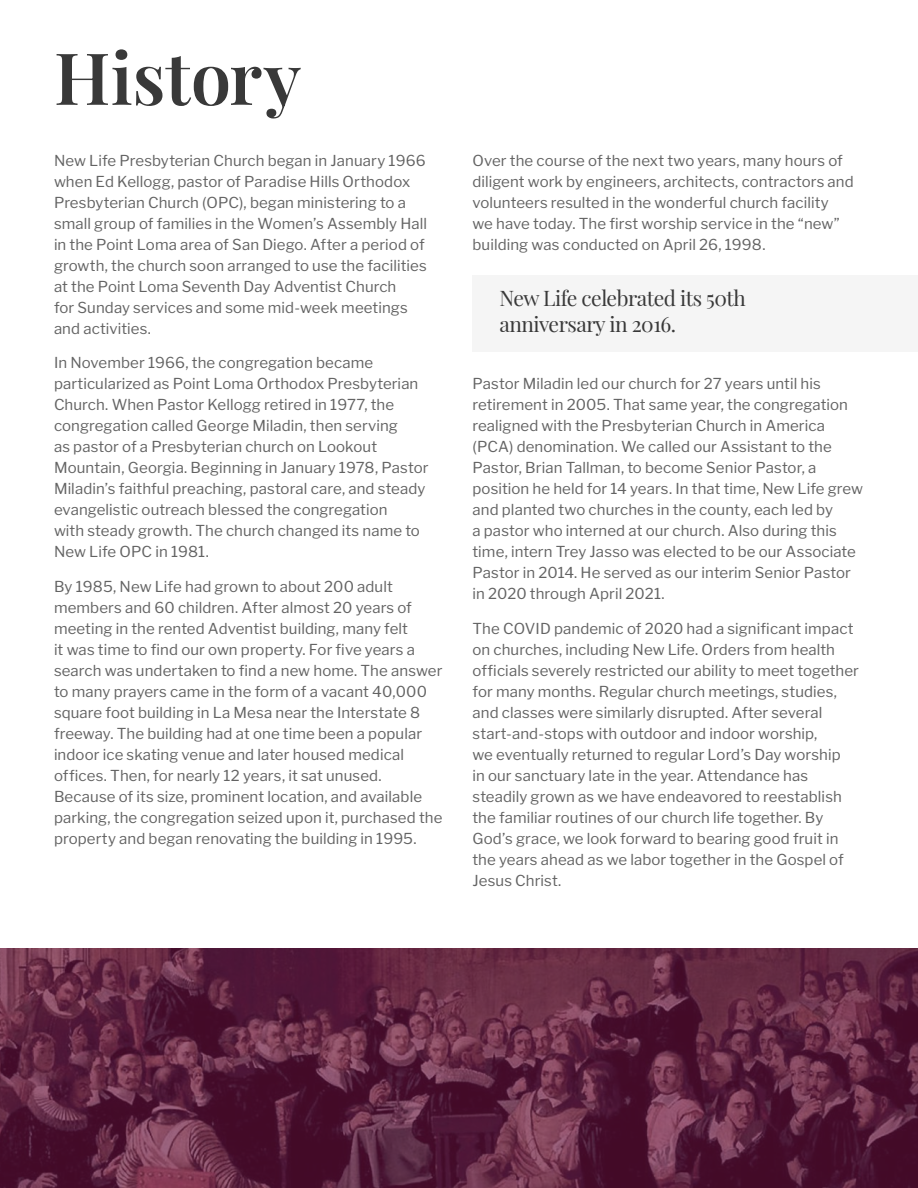
<style>
.page{position:relative;width:918px;height:1188px;background:#fff}
.page>*{position:absolute;margin:0;border:0;box-sizing:border-box;transform-origin:0 0}
.Headline{font:600 72px "Playfair Display";color:#393939}
.Pull_Quote{font:21px/25.2px "Playfair Display";letter-spacing:-.025em;color:#393939}
.Body{font:100 15px/21px "Libre Franklin";letter-spacing:.005em;color:#636363}
</style>
<div class="page">
<img style="left:0;top:948px;width:918px;height:240px">
<div style="left:472px;top:275px;width:446px;height:77px;background:#f5f5f5"></div>
<p class="Headline" style="left:54px;top:22px;width:249px">History</p>
<p class="Body" style="left:54px;top:148px;width:375px">New Life Presbyterian Church began in January 1966 when Ed Kellogg, pastor of Paradise Hills Orthodox Presbyterian Church (OPC), began ministering to a small group of families in the Women’s Assembly Hall in the Point Loma area of San Diego. After a period of growth, the church soon arranged to use the facilities at the Point Loma Seventh Day Adventist Church<br>for Sunday services and some mid-week meetings and activities.</p>
<p class="Body" style="left:54px;top:351px;width:376px">In November 1966, the congregation became particularized as Point Loma Orthodox Presbyterian Church. When Pastor Kellogg retired in 1977, the congregation called George Miladin, then serving<br>as pastor of a Presbyterian church on Lookout Mountain, Georgia. Beginning in January 1978, Pastor Miladin’s faithful preaching, pastoral care, and steady evangelistic outreach blessed the congregation<br>with steady growth. The church changed its name to New Life OPC in 1981.</p>
<p class="Body" style="left:54px;top:574px;width:390px">By 1985, New Life had grown to about 200 adult members and 60 children. After almost 20 years of meeting in the rented Adventist building, many felt<br>it was time to find our own property. For five years a search was undertaken to find a new home. The answer to many prayers came in the form of a vacant 40,000 square foot building in La Mesa near the Interstate 8 freeway. The building had at one time been a popular indoor ice skating venue and later housed medical offices. Then, for nearly 12 years, it sat unused.<br>Because of its size, prominent location, and available parking, the congregation seized upon it, purchased the property and began renovating the building in 1995.</p>
<p class="Body" style="left:472px;top:148px;width:383px">Over the course of the next two years, many hours of diligent work by engineers, architects, contractors and volunteers resulted in the wonderful church facility<br>we have today. The first worship service in the “new” building was conducted on April 26, 1998.</p>
<p class="Pull_Quote" style="left:500px;top:284px;width:248px">New Life celebrated its 50th anniversary in 2016.</p>
<p class="Body" style="left:472px;top:372px;width:392px">Pastor Miladin led our church for 27 years until his retirement in 2005. That same year, the congregation realigned with the Presbyterian Church in America (PCA) denomination. We called our Assistant to the Pastor, Brian Tallman, to become Senior Pastor, a position he held for 14 years. In that time, New Life grew and planted two churches in the county, each led by<br>a pastor who interned at our church. Also during this time, intern Trey Jasso was elected to be our Associate Pastor in 2014. He served as our interim Senior Pastor in 2020 through April 2021.</p>
<p class="Body" style="left:472px;top:616px;width:388px">The COVID pandemic of 2020 had a significant impact on churches, including New Life. Orders from health officials severely restricted our ability to meet together for many months. Regular church meetings, studies, and classes were similarly disrupted. After several start-and-stops with outdoor and indoor worship,<br>we eventually returned to regular Lord’s Day worship<br>in our sanctuary late in the year. Attendance has steadily grown as we have endeavored to reestablish the familiar routines of our church life together. By God’s grace, we look forward to bearing good fruit in the years ahead as we labor together in the Gospel of Jesus Christ.</p>
</div>
